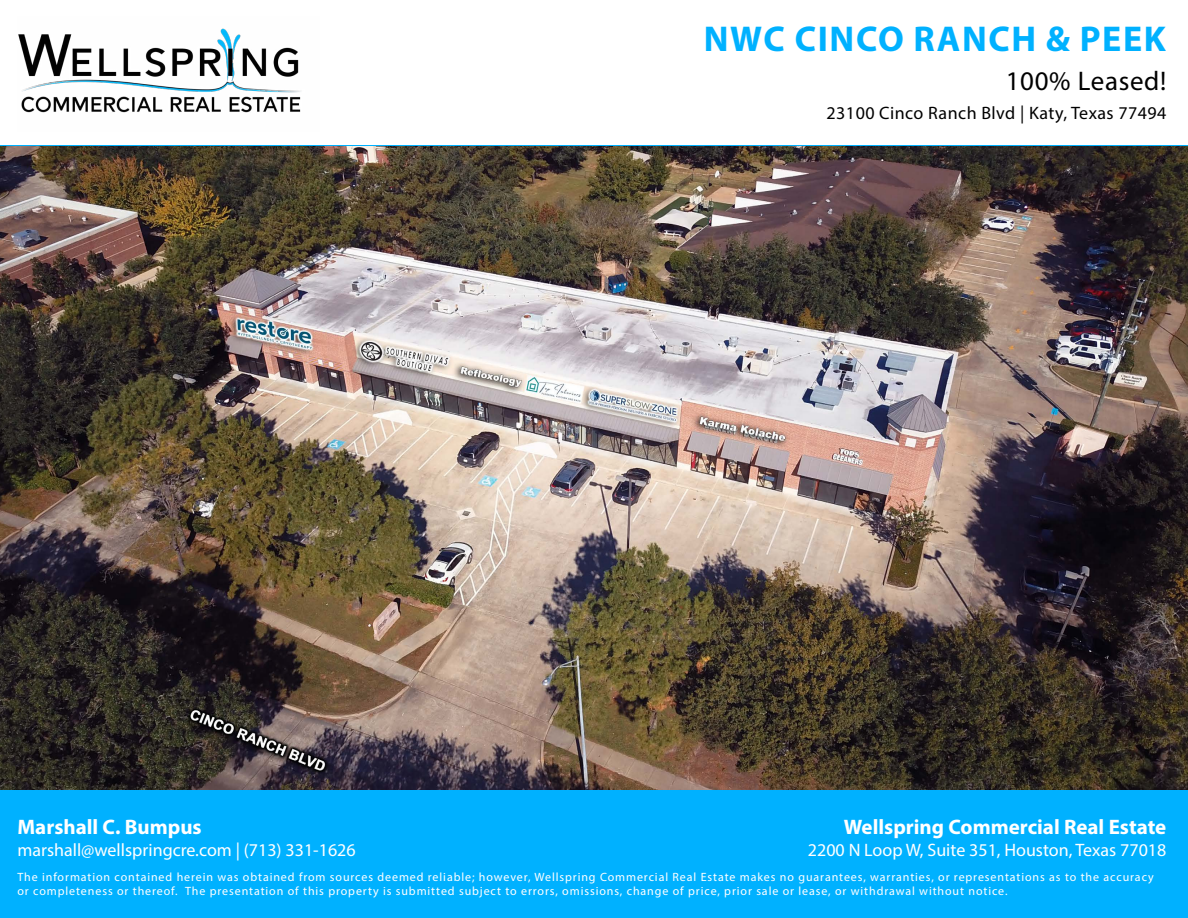
<style>
.page{position:relative;width:1188px;height:918px;background:#fff}
.page>*{position:absolute;margin:0;border:0;box-sizing:border-box;transform-origin:0 0}
.t1{font:700 36px "Myriad Pro";letter-spacing:.045em;color:#00b1ff}
.t2{font:27px "Myriad Pro";letter-spacing:.025em;color:#000}
.t3{font:700 21px "Myriad Pro";color:#fff}
.t4{font:18px "Myriad Pro";color:#fff}
.t5{font:18px "Myriad Pro";letter-spacing:.025em;color:#000}
.t6{font:12px/14.4px "Myriad Pro";letter-spacing:.075em;color:#fff}
</style>
<div class="page">
<img style="left:0;top:146px;width:1188px;height:645px">
<div style="left:0;top:791px;width:1188px;height:127px;background:#00b1ff"></div>
<hr style="left:0;top:145px;width:1188px;height:1px;background:#00b1ff">
<img style="left:18px;top:28px;width:283px;height:85px">
<h3 class="t3" style="left:17px;top:813px;width:186px">Marshall C. Bumpus</h3>
<h3 class="t4" style="left:17px;top:838px;width:340px">marshall@wellspringcre.com | (713) 331-1626</h3>
<h1 class="t1" style="left:704px;top:15px;width:464px">NWC CINCO RANCH &amp; PEEK</h1>
<h2 class="t2" style="left:1006px;top:65px;width:162px">100% Leased!</h2>
<h3 class="t5" style="left:827px;top:101px;width:341px">23100 Cinco Ranch Blvd | Katy, Texas 77494</h3>
<h3 class="t3" style="left:844px;top:813px;width:324px">Wellspring Commercial Real Estate</h3>
<h3 class="t4" style="left:808px;top:838px;width:360px">2200 N Loop W, Suite 351, Houston, Texas 77018</h3>
<p class="t6" style="left:17px;top:870px;width:1138px">The information contained herein was obtained from sources deemed reliable; however, Wellspring Commercial Real Estate makes no guarantees, warranties, or representations as to the accuracy or completeness or thereof. The presentation of this property is submitted subject to errors, omissions, change of price, prior sale or lease, or withdrawal without notice.</p>
</div>
